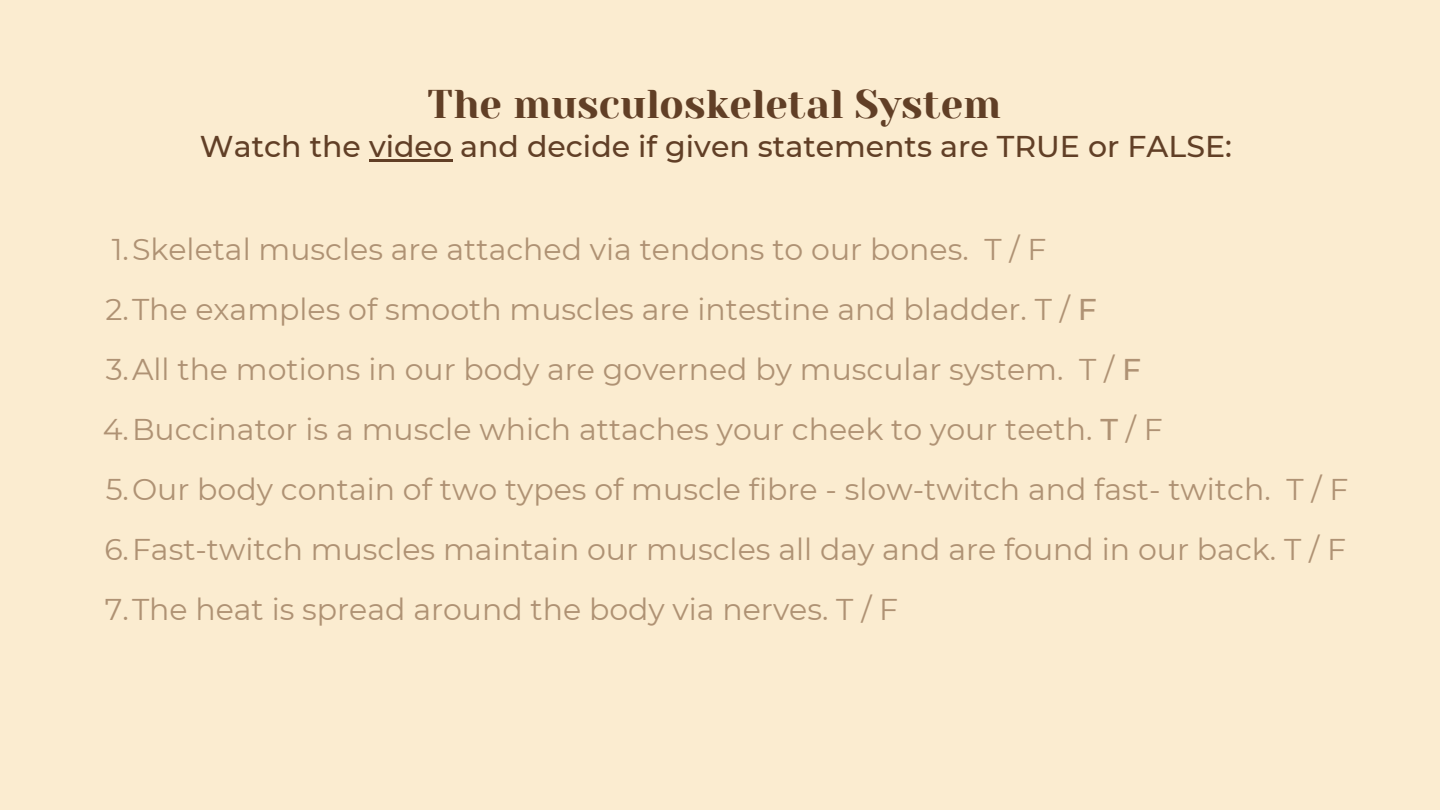
<style>
.page{position:relative;width:1440px;height:810px;background:#fbecd0}
.page>*{position:absolute;margin:0;border:0;box-sizing:border-box;transform-origin:0 0}
.t1{font:40px "Yeseva One";color:#613f26}
.t2{font:30px/60px "Montserrat";color:#af9274}
.t3{font:500 30px "Montserrat";color:#613f26}
.s1{font-weight:500}
</style>
<div class="page">
<hr style="left:369px;top:159px;width:83px;height:3px;background:#613f26">
<h1 class="t1" style="left:428px;top:82px;width:575px">The musculoskeletal System</h1>
<p class="t3" style="left:200px;top:128px;width:1033px">Watch the video and decide if given statements are TRUE or FALSE:</p>
<p class="t2" style="left:103px;top:219px;width:1247px;text-indent:9px">1.Skeletal muscles are attached via tendons to our bones. T / F<br>2.The examples of smooth muscles are intestine and bladder. T / <span class="s1">F<br></span>3.All the motions in our body are governed by muscular system. T / <span class="s1">F<br></span>4.Buccinator is a muscle which attaches your cheek to your teeth. <span class="s1">T</span> / F<br>5.Our body contain of two types of muscle fibre - slow-twitch and fast- twitch. T / F 6.Fast-twitch muscles maintain our muscles all day and are found in our back. T / F 7.The heat is spread around the body via nerves. T / F</p>
</div>
